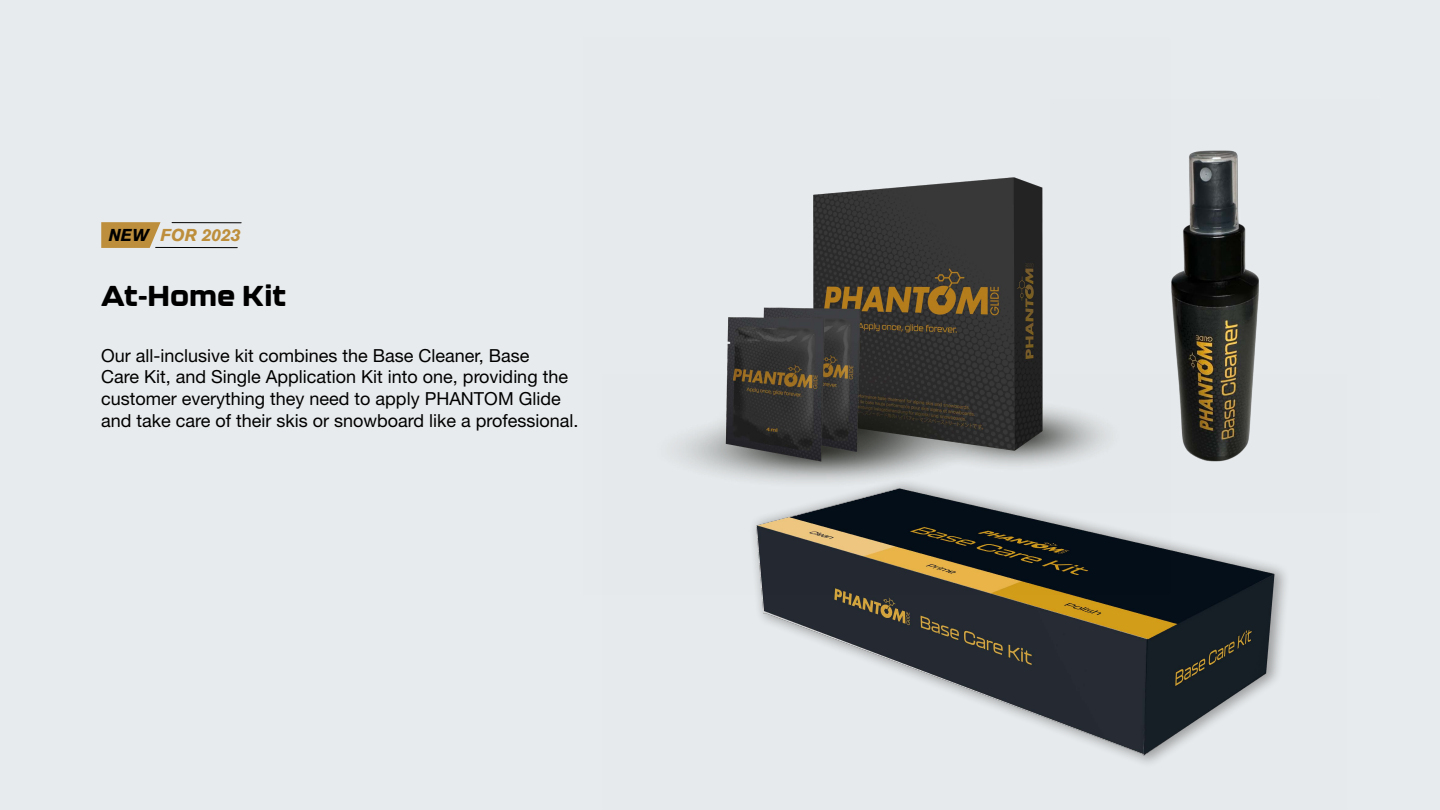
<style>
.page{position:relative;width:1440px;height:810px;background:#e8ebed}
.page>*{position:absolute;margin:0;border:0;box-sizing:border-box;transform-origin:0 0}
.t1{font:800 28.5px "Kallisto";color:#000}
.t2{font:18px/21.6px "Helvetica Neue LT Std";color:#000}
.t3{font:italic 700 17.1px "Akzidenz Grotesk BQ";color:#bd8f3d}
.s1{color:#000}
</style>
<div class="page">
<img style="left:758px;top:542px;width:528px;height:221px">
<img style="left:676px;top:177px;width:494px;height:417px">
<svg style="left:101px;top:222px;width:60px;height:26px"></svg>
<hr style="left:156px;top:247px;width:81px;height:1px;background:#000">
<hr style="left:172px;top:222px;width:69px;height:1px;background:#000">
<img style="left:1050px;top:150px;width:209px;height:362px">
<p class="t3" style="left:109px;top:224px;width:133px"><span class="s1">NEW</span> FOR 2023</p>
<h1 class="t1" style="left:101px;top:278px;width:186px">At-Home Kit</h1>
<p class="t2" style="left:101px;top:344px;width:479px">Our all-inclusive kit combines the Base Cleaner, Base<br>Care Kit, and Single Application Kit into one, providing the customer everything they need to apply PHANTOM Glide and take care of their skis or snowboard like a professional.</p>
</div>
